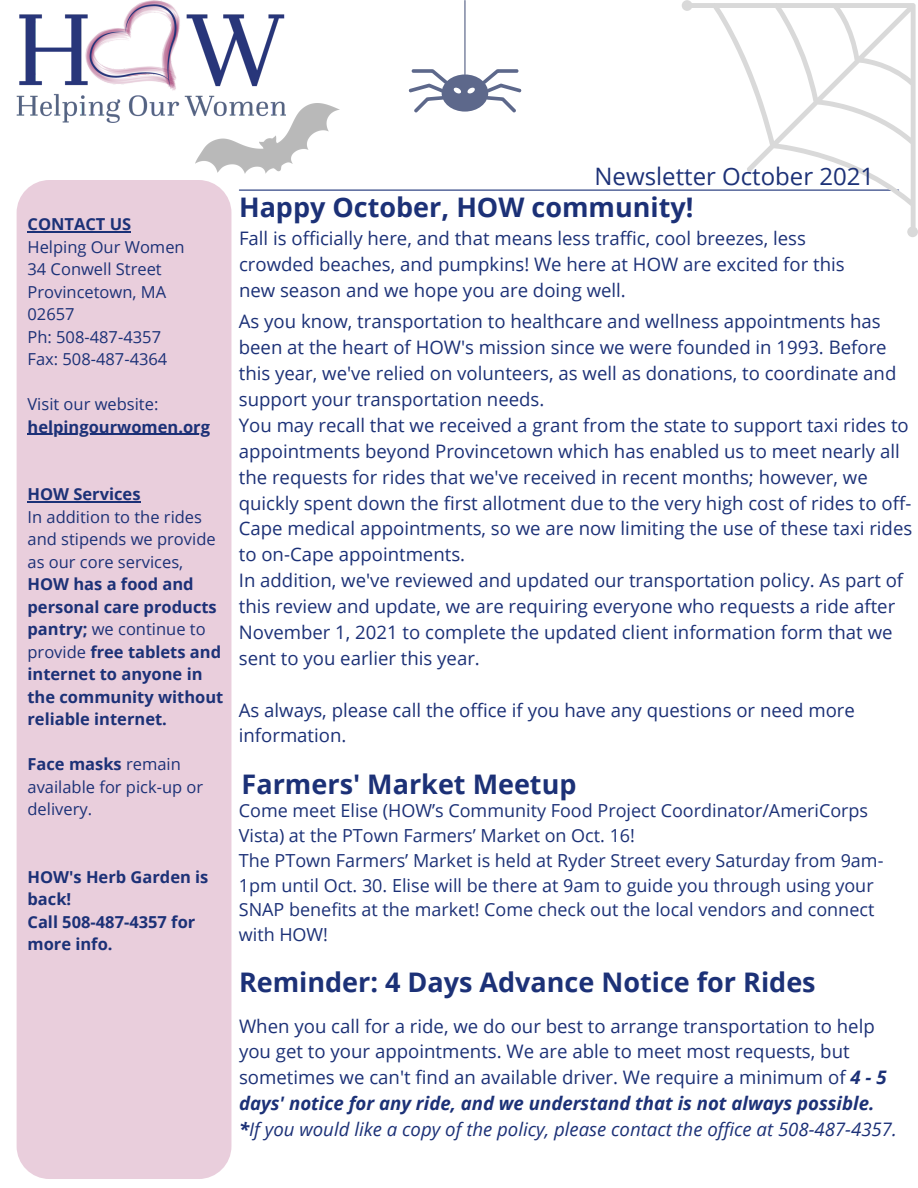
<style>
.page{position:relative;width:918px;height:1188px;background:#fff}
.page>*{position:absolute;margin:0;border:0;box-sizing:border-box;transform-origin:0 0}
.t1{font:700 27px "Open Sans";color:#1c3177}
.t2{font:24px "Open Sans";color:#1c3177}
.t3{font:18.6px/25.8px "Open Sans";color:#1c3177}
.t4{font:18px/24.8px "Open Sans";color:#1c3177}
.t5{font:700 16.5px/22.5px "Open Sans";color:#1c3177}
.t6{font:16.5px/22.5px "Open Sans";color:#1c3177}
.s1{font-weight:400}
.s2{font-weight:700}
.s3{font-weight:700;font-style:italic}
.s4{font-style:italic}
</style>
<div class="page">
<img style="left:17px;top:0;width:268px;height:123px">
<div style="left:17px;top:180px;width:214px;height:999px;background:#e9cedc;border-radius:33px"></div>
<hr style="left:239px;top:190px;width:660px;height:1px;background:#1c3177">
<svg style="left:682px;top:0;width:236px;height:237px"></svg>
<svg style="left:409px;top:0;width:112px;height:112px"></svg>
<img style="left:195px;top:103px;width:144px;height:70px">
<hr style="left:28px;top:231px;width:103px;height:1px;background:#1c3177">
<hr style="left:28px;top:434px;width:182px;height:1px;background:#1c3177">
<hr style="left:28px;top:501px;width:113px;height:1px;background:#1c3177">
<p class="t5" style="left:28px;top:212px;width:105px">CONTACT US</p>
<p class="t6" style="left:28px;top:235px;width:159px">Helping Our Women</p>
<p class="t6" style="left:28px;top:257px;width:136px">34 Conwell Street</p>
<p class="t6" style="left:28px;top:280px;width:140px">Provincetown, MA</p>
<p class="t6" style="left:28px;top:302px;width:49px">02657</p>
<p class="t6" style="left:28px;top:325px;width:135px">Ph: 508-487-4357</p>
<p class="t6" style="left:28px;top:347px;width:141px">Fax: 508-487-4364</p>
<p class="t6" style="left:28px;top:392px;width:132px">Visit our website:</p>
<p class="t5" style="left:28px;top:415px;width:184px">helpingourwomen.org</p>
<p class="t5" style="left:28px;top:482px;width:115px">HOW Services</p>
<p class="t5" style="left:28px;top:505px;width:197px"><span class="s1">In addition to the rides and stipends we provide as our core services,<br></span>HOW has a food and personal care products pantry; <span class="s1">we continue to provide</span> free tablets and internet to anyone in the community without reliable internet.</p>
<p class="t6" style="left:28px;top:752px;width:177px"><span class="s2">Face masks</span> remain available for pick-up or delivery.</p>
<p class="t5" style="left:28px;top:865px;width:183px">HOW's Herb Garden is back!</p>
<p class="t5" style="left:28px;top:910px;width:169px">Call 508-487-4357 for more info.</p>
<p class="t2" style="left:595px;top:159px;width:281px">Newsletter October 2021</p>
<p class="t1" style="left:239px;top:188px;width:456px">Happy October, HOW community!</p>
<p class="t3" style="left:239px;top:225px;width:607px">Fall is officially here, and that means less traffic, cool breezes, less crowded beaches, and pumpkins! We here at HOW are excited for this new season and we hope you are doing well.</p>
<p class="t3" style="left:239px;top:308px;width:659px">As you know, transportation to healthcare and wellness appointments has been at the heart of HOW's mission since we were founded in 1993. Before this year, we've relied on volunteers, as well as donations, to coordinate and support your transportation needs.</p>
<p class="t3" style="left:239px;top:412px;width:675px">You may recall that we received a grant from the state to support taxi rides to appointments beyond Provincetown which has enabled us to meet nearly all the requests for rides that we've received in recent months; however, we quickly spent down the first allotment due to the very high cost of rides to off-Cape medical appointments, so we are now limiting the use of these taxi rides to on-Cape appointments.</p>
<p class="t3" style="left:239px;top:567px;width:666px">In addition, we've reviewed and updated our transportation policy. As part of this review and update, we are requiring everyone who requests a ride after November 1, 2021 to complete the updated client information form that we sent to you earlier this year.</p>
<p class="t3" style="left:239px;top:696px;width:618px">As always, please call the office if you have any questions or need more information.</p>
<p class="t1" style="left:242px;top:765px;width:336px">Farmers' Market Meetup</p>
<p class="t4" style="left:239px;top:798px;width:631px">Come meet Elise (HOW’s Community Food Project Coordinator/AmeriCorps<br>Vista) at the PTown Farmers’ Market on Oct. 16!</p>
<p class="t4" style="left:239px;top:847px;width:646px">The PTown Farmers’ Market is held at Ryder Street every Saturday from 9am-1pm until Oct. 30. Elise will be there at 9am to guide you through using your SNAP benefits at the market! Come check out the local vendors and connect with HOW!</p>
<p class="t1" style="left:239px;top:963px;width:578px">Reminder: 4 Days Advance Notice for Rides</p>
<p class="t3" style="left:239px;top:1012px;width:659px">When you call for a ride, we do our best to arrange transportation to help you get to your appointments. We are able to meet most requests, but sometimes we can't find an available driver. We require a minimum of <span class="s3">4 - 5 days' notice for any ride, and we understand that is not always possible. *</span><span class="s4">If you would like a copy of the policy, please contact the office at 508-487-4357.</span></p>
</div>
